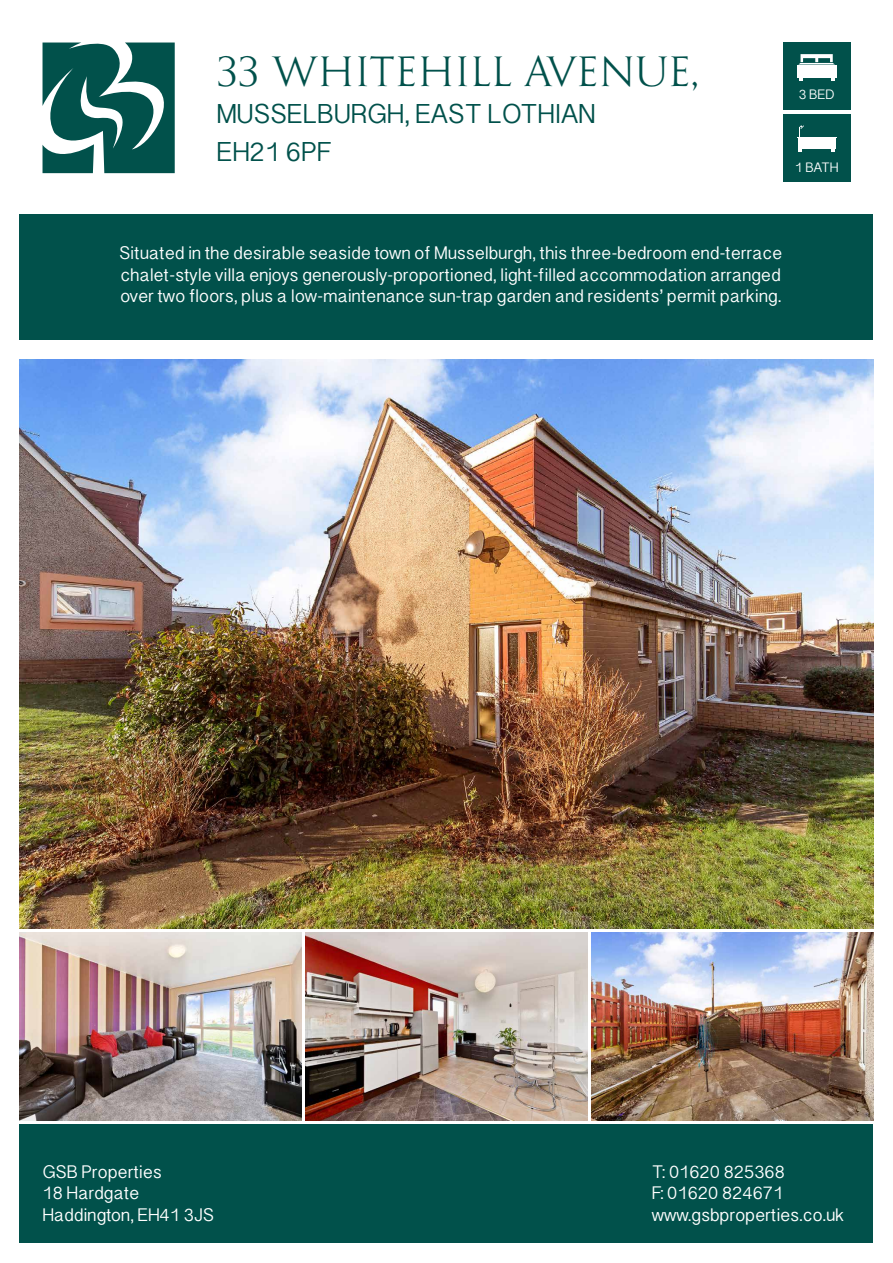
<style>
.page{position:relative;width:893px;height:1263px;background:#fff}
.page>*{position:absolute;margin:0;border:0;box-sizing:border-box;transform-origin:0 0}
.t1{font:42px "Goudy Trajan";color:#01514b}
.t2{font:27px/37.5px "Devanagari Sangam MN";color:#01514b}
.t3{font:18px/21.6px "Devanagari Sangam MN";color:#fff}
.t4{font:13.5px "Devanagari Sangam MN";color:#fff}
</style>
<div class="page">
<div style="left:20px;top:214px;width:853px;height:126px;background:#01514b"></div>
<div style="left:20px;top:1125px;width:853px;height:118px;background:#01514b"></div>
<img style="left:20px;top:360px;width:853px;height:569px">
<img style="left:20px;top:933px;width:282px;height:187px">
<img style="left:306px;top:933px;width:281px;height:187px">
<img style="left:591px;top:933px;width:282px;height:187px">
<svg style="left:42px;top:42px;width:133px;height:131px"></svg>
<div style="left:783px;top:43px;width:67px;height:67px;background:#01514b"></div>
<div style="left:783px;top:114px;width:67px;height:68px;background:#01514b"></div>
<div style="left:797px;top:65px;width:39px;height:13px;background:#fff"></div>
<svg style="left:831px;top:78px;width:4px;height:3px"></svg>
<svg style="left:798px;top:54px;width:37px;height:11px"></svg>
<svg style="left:799px;top:125px;width:5px;height:12px"></svg>
<hr style="left:797px;top:137px;width:39px;height:1px;background:#fff">
<div style="left:798px;top:138px;width:37px;height:11px;background:#fff"></div>
<h1 class="t1" style="left:216px;top:48px;width:484px">33 WHITEHILL AVENUE,</h1>
<h2 class="t2" style="left:216px;top:95px;width:380px">MUSSELBURGH, EAST LOTHIAN<br>EH21 6PF</h2>
<p class="t4" style="left:799px;top:86px;width:37px">3 BED</p>
<p class="t4" style="left:795px;top:159px;width:45px">1 BATH</p>
<p class="t3" style="left:119px;top:242px;width:664px;text-align:justify">Situated in the desirable seaside town of Musselburgh, this three-bedroom end-terrace chalet-style villa enjoys generously-proportioned, light-filled accommodation arranged over two floors, plus a low-maintenance sun-trap garden and residents’ permit parking.</p>
<p class="t3" style="left:43px;top:1161px;width:173px">GSB Properties<br>18 Hardgate<br>Haddington, EH41 3JS</p>
<p class="t3" style="left:652px;top:1161px;width:194px">T: 01620 825368<br>F: 01620 824671 www.gsbproperties.co.uk</p>
</div>
